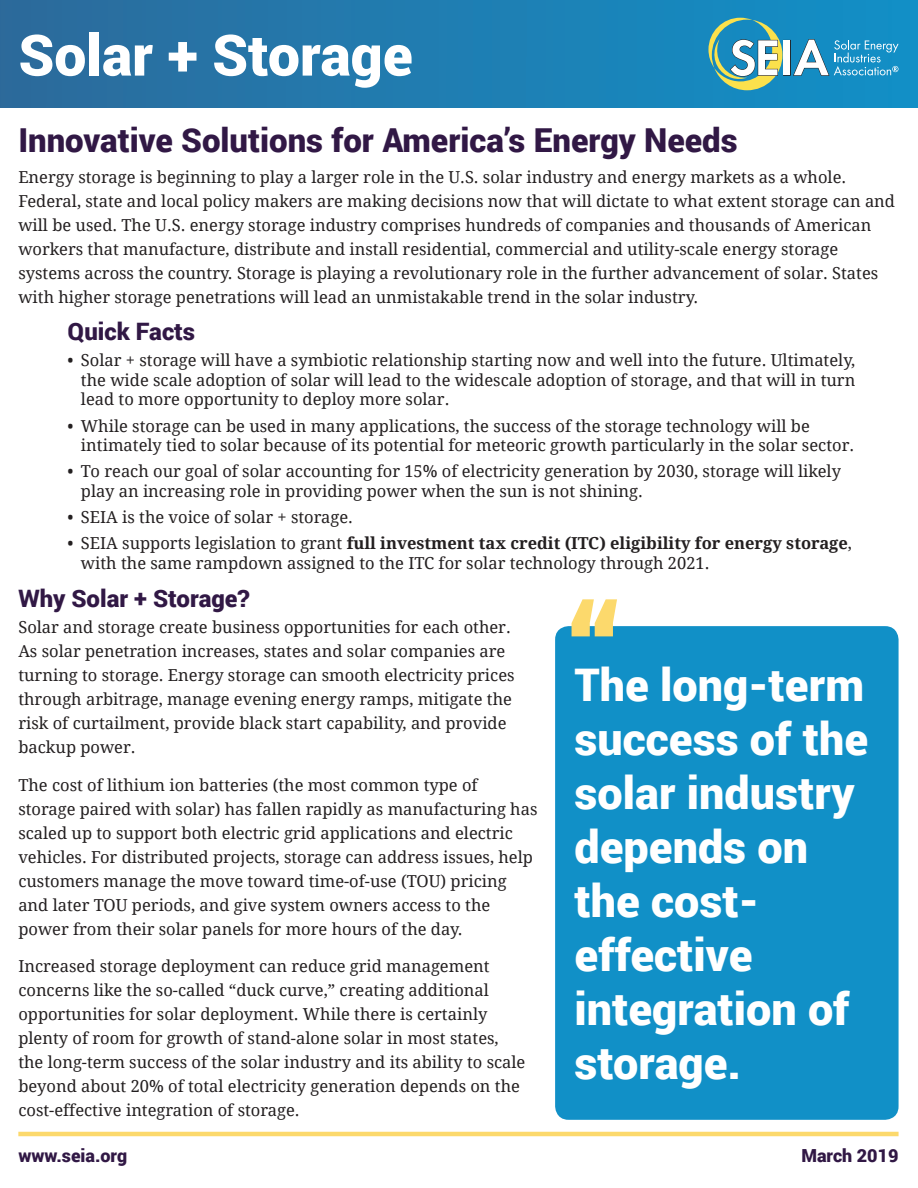
<style>
.page{position:relative;width:918px;height:1188px;background:#fff}
.page>*{position:absolute;margin:0;border:0;box-sizing:border-box;transform-origin:0 0}
.t1{font:900 139.5px "Roboto";color:#fcd96c}
.t2{font:900 57px "Roboto";color:#fff}
.t3{font:900 45px/54px "Roboto";color:#fff}
.t4{font:900 33px "Roboto";color:#311845}
.t5{font:900 24px "Roboto";color:#311845}
.t6{font:900 18px "Roboto";color:#311845}
.t7{font:16.5px/24px "Droid Serif";color:#231f20}
.s1{font-weight:700}
</style>
<div class="page">
<hr style="left:18px;top:1132px;width:881px;height:4px;background:#fcd96c">
<div style="left:0;top:0;width:918px;height:108px;background:linear-gradient(to right,#2d6a9b,#1191c8)"></div>
<svg style="left:783px;top:40px;width:8px;height:35px"></svg>
<svg style="left:708px;top:18px;width:74px;height:72px;background:#71adab"></svg>
<div style="left:784px;top:40px;width:6px;height:35px;background:#fff"></div>
<svg style="left:793px;top:39px;width:106px;height:37px;background:#4ca5ce"></svg>
<div style="left:555px;top:626px;width:344px;height:494px;background:#1190c7;border-radius:14px"></div>
<h2 class="t2" style="left:18px;top:15px;width:396px">Solar + Storage</h2>
<h3 class="t4" style="left:18px;top:117px;width:721px">Innovative Solutions for America’s Energy Needs</h3>
<p class="t7" style="left:18px;top:166px;width:878px">Energy storage is beginning to play a larger role in the U.S. solar industry and energy markets as a whole.<br>Federal, state and local policy makers are making decisions now that will dictate to what extent storage can and will be used. The U.S. energy storage industry comprises hundreds of companies and thousands of American workers that manufacture, distribute and install residential, commercial and utility-scale energy storage systems across the country. Storage is playing a revolutionary role in the further advancement of solar. States with higher storage penetrations will lead an unmistakable trend in the solar industry.</p>
<h3 class="t5" style="left:68px;top:315px;width:129px">Quick Facts</h3>
<p class="t7" style="left:81px;top:351px;width:776px;line-height:19.5px;text-align:justify;text-indent:-13px">• Solar + storage will have a symbiotic relationship starting now and well into the future. Ultimately, the wide scale adoption of solar will lead to the widescale adoption of storage, and that will in turn lead to more opportunity to deploy more solar.</p>
<p class="t7" style="left:81px;top:416px;width:775px;line-height:19.5px;text-indent:-13px">• While storage can be used in many applications, the success of the storage technology will be intimately tied to solar because of its potential for meteoric growth particularly in the solar sector.</p>
<p class="t7" style="left:81px;top:462px;width:762px;line-height:19.5px;text-indent:-13px">• To reach our goal of solar accounting for 15% of electricity generation by 2030, storage will likely play an increasing role in providing power when the sun is not shining.</p>
<p class="t7" style="left:68px;top:505px;width:287px">• SEIA is the voice of solar + storage.</p>
<p class="t7" style="left:81px;top:534px;width:773px;line-height:19.5px;text-indent:-13px">• SEIA supports legislation to grant <span class="s1">full investment tax credit (ITC) eligibility for energy storage</span>, with the same rampdown assigned to the ITC for solar technology through 2021.</p>
<h3 class="t5" style="left:18px;top:581px;width:233px">Why Solar + Storage?</h3>
<p class="t7" style="left:18px;top:616px;width:498px">Solar and storage create business opportunities for each other.<br>As solar penetration increases, states and solar companies are turning to storage. Energy storage can smooth electricity prices through arbitrage, manage evening energy ramps, mitigate the risk of curtailment, provide black start capability, and provide backup power.</p>
<p class="t7" style="left:18px;top:773px;width:521px">The cost of lithium ion batteries (the most common type of storage paired with solar) has fallen rapidly as manufacturing has scaled up to support both electric grid applications and electric vehicles. For distributed projects, storage can address issues, help customers manage the move toward time-of-use (TOU) pricing and later TOU periods, and give system owners access to the power from their solar panels for more hours of the day.</p>
<p class="t7" style="left:18px;top:955px;width:509px">Increased storage deployment can reduce grid management concerns like the so-called “duck curve,” creating additional opportunities for solar deployment. While there is certainly plenty of room for growth of stand-alone solar in most states, the long-term success of the solar industry and its ability to scale beyond about 20% of total electricity generation depends on the cost-effective integration of storage.</p>
<h1 class="t1" style="left:569px;top:557px;width:52px">“</h1>
<h3 class="t3" style="left:575px;top:657px;width:295px">The long-term success of the solar industry depends on the cost&shy;effective integration of storage.</h3>
<p class="t6" style="left:18px;top:1142px;width:110px">www.seia.org</p>
<p class="t6" style="left:801px;top:1142px;width:99px">March 2019</p>
</div>
